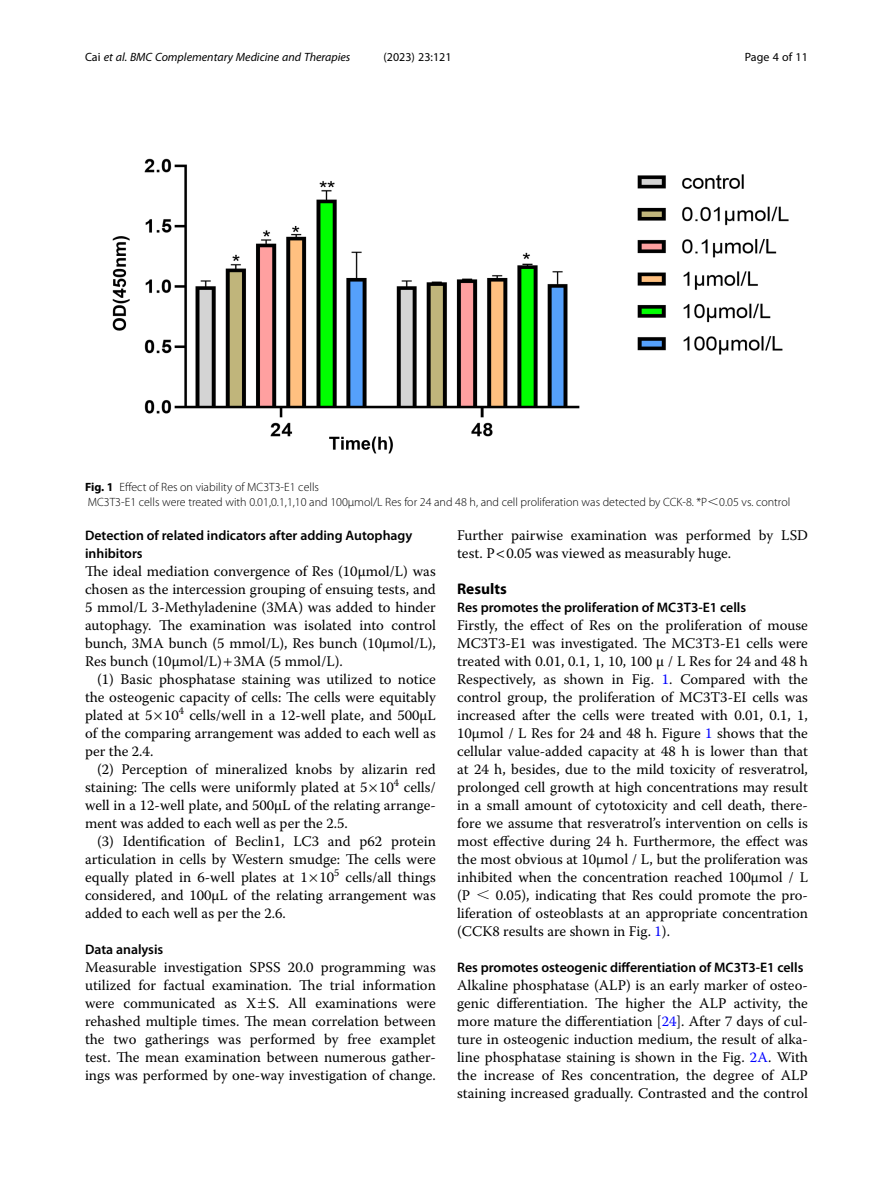
<style>
.page{position:relative;width:893px;height:1191px;background:#fff}
.page>*{position:absolute;margin:0;border:0;box-sizing:border-box;transform-origin:0 0}
.Head_1{font:700 15.45px "Myriad Pro";color:#000}
.Body_Text{font:14.7px/18px "Warnock Pro";color:#000;text-align:justify}
.Body_Text_Indent{font:14.7px/18px "Warnock Pro";color:#000;text-align:justify}
.Head_2{font:600 13.8px/18px "Myriad Pro";color:#000}
.Head_2_After_1{font:600 13.8px "Myriad Pro";color:#000}
.Figure_Caption{font:300 12px "Myriad Pro";color:#000}
.t1{font:italic 12px "Myriad Pro";color:#000}
.t2{font:12px "Myriad Pro";color:#000}
.s1{font-style:normal}
.s2{font-weight:700}
.s3{font-family:"Sim Sun";font-weight:400}
.s4{color:#00f}
.s5{font-family:"Sim Sun"}
</style>
<div class="page">
<img style="left:112px;top:158px;width:677px;height:296px">
<p class="t1" style="left:85px;top:50px;width:267px"><span class="s1">Cai</span> et al. BMC Complementary Medicine and Therapies</p>
<p class="t2" style="left:384px;top:50px;width:70px">(2023) 23:121</p>
<p class="t2" style="left:745px;top:50px;width:65px">Page 4 of 11</p>
<p class="Figure_Caption" style="left:85px;top:480px;width:235px"><span class="s2">Fig. 1</span> Effect of Res on viability of MC3T3-E1 cells</p>
<p class="Figure_Caption" style="left:88px;top:495px;width:704px">MC3T3-E1 cells were treated with 0.01,0.1,1,10 and 100µmol/L Res for 24 and 48 h, and cell proliferation was detected by CCK-8. *P<span class="s3">＜</span>0.05 vs. control</p>
<p class="Head_2" style="left:85px;top:526px;width:329px">Detection of related indicators after adding Autophagy inhibitors</p>
<p class="Body_Text" style="left:85px;top:562px;width:352px">The ideal mediation convergence of Res (10µmol/L) was chosen as the intercession grouping of ensuing tests, and 5 mmol/L 3-Methyladenine (3MA) was added to hinder autophagy. The examination was isolated into control bunch, 3MA bunch (5 mmol/L), Res bunch (10µmol/L), Res bunch (10µmol/L) 3MA (5 mmol/L).</p>
<p class="Body_Text_Indent" style="left:85px;top:670px;width:352px;text-indent:12px">(1) Basic phosphatase staining was utilized to notice the osteogenic capacity of cells: The cells were equitably plated at 5 10<sup>4</sup> cells/well in a 12-well plate, and 500µL of the comparing arrangement was added to each well as per the 2.4.</p>
<p class="Body_Text_Indent" style="left:85px;top:760px;width:352px;text-indent:12px">(2) Perception of mineralized knobs by alizarin red staining: The cells were uniformly plated at 5 10<sup>4</sup> cells/ well in a 12-well plate, and 500µL of the relating arrange&shy;ment was added to each well as per the 2.5.</p>
<p class="Body_Text_Indent" style="left:85px;top:832px;width:352px;text-indent:12px">(3) Identification of Beclin1, LC3 and p62 protein articulation in cells by Western smudge: The cells were equally plated in 6-well plates at 1 10<sup>5</sup> cells/all things considered, and 100µL of the relating arrangement was added to each well as per the 2.6.</p>
<p class="Head_2" style="left:85px;top:940px;width:80px">Data analysis</p>
<p class="Body_Text" style="left:85px;top:958px;width:352px">Measurable investigation SPSS 20.0 programming was utilized for factual examination. The trial information were communicated as X S. All examinations were rehashed multiple times. The mean correlation between the two gatherings was performed by free examplet test. The mean examination between numerous gather&shy;ings was performed by one-way investigation of change.</p>
<p class="Body_Text" style="left:457px;top:526px;width:352px">Further pairwise examination was performed by LSD test. P 0.05 was viewed as measurably huge.</p>
<p class="Head_1" style="left:457px;top:579px;width:51px">Results</p>
<p class="Head_2_After_1" style="left:457px;top:599px;width:291px">Res promotes the proliferation of MC3T3-E1 cells</p>
<p class="Body_Text" style="left:457px;top:616px;width:352px">Firstly, the effect of Res on the proliferation of mouse MC3T3-E1 was investigated. The MC3T3-E1 cells were treated with 0.01, 0.1, 1, 10, 100 µ / L Res for 24 and 48 h Respectively, as shown in Fig. <span class="s4">1</span>. Compared with the control group, the proliferation of MC3T3-EI cells was increased after the cells were treated with 0.01, 0.1, 1, 10µmol / L Res for 24 and 48 h. Figure <span class="s4">1</span> shows that the cellular value-added capacity at 48 h is lower than that at 24 h, besides, due to the mild toxicity of resveratrol, prolonged cell growth at high concentrations may result in a small amount of cytotoxicity and cell death, there&shy;fore we assume that resveratrol’s intervention on cells is most effective during 24 h. Furthermore, the effect was the most obvious at 10µmol / L, but the proliferation was inhibited when the concentration reached 100µmol / L (P <span class="s5">＜</span> 0.05), indicating that Res could promote the pro&shy;liferation of osteoblasts at an appropriate concentration (CCK8 results are shown in Fig. <span class="s4">1</span>).</p>
<p class="Head_2" style="left:457px;top:958px;width:348px">Res promotes osteogenic differentiation of MC3T3-E1 cells</p>
<p class="Body_Text" style="left:457px;top:976px;width:352px">Alkaline phosphatase (ALP) is an early marker of osteo&shy;genic differentiation. The higher the ALP activity, the more mature the differentiation [<span class="s4">24</span>]. After 7 days of cul&shy;ture in osteogenic induction medium, the result of alka&shy;line phosphatase staining is shown in the Fig. <span class="s4">2A</span>. With the increase of Res concentration, the degree of ALP staining increased gradually. Contrasted and the control</p>
</div>
